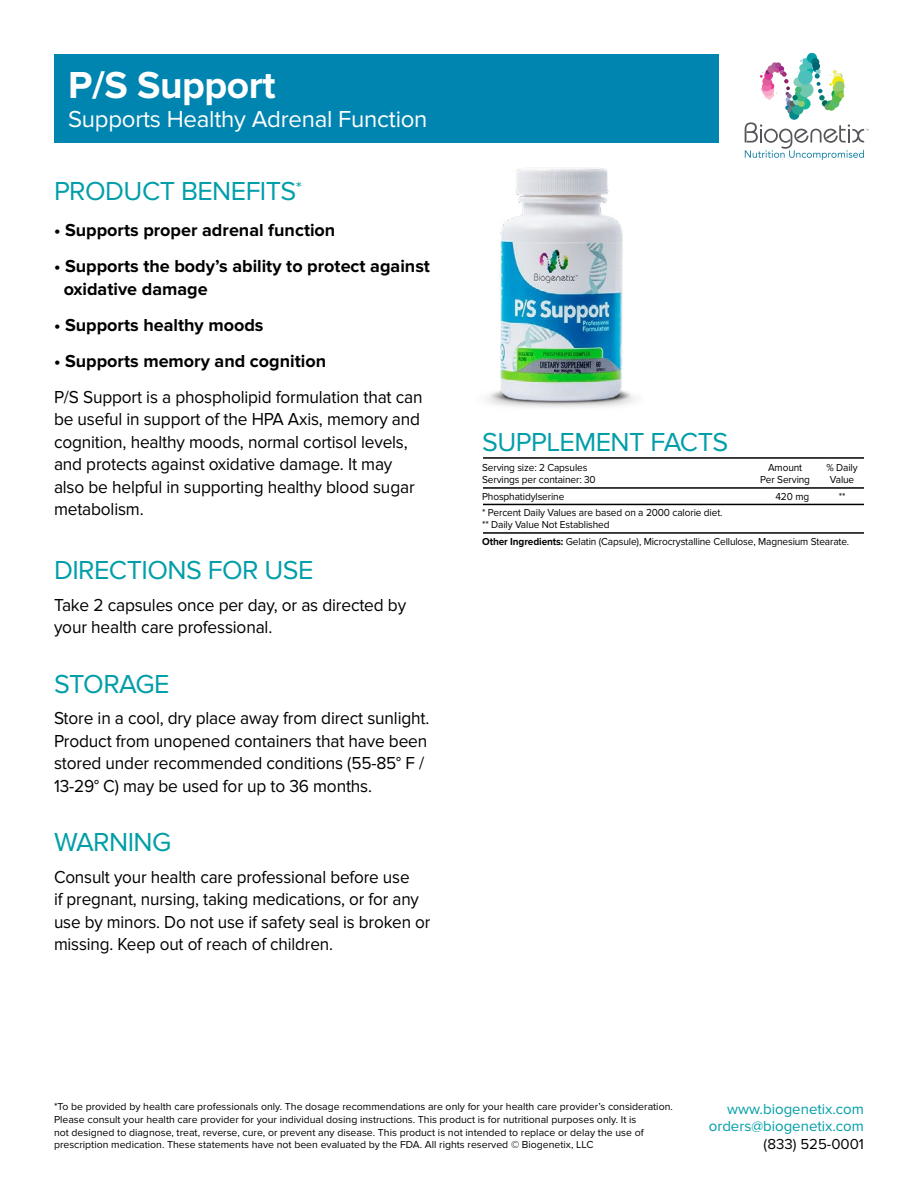
<style>
.page{position:relative;width:918px;height:1188px;background:#fff}
.page>*{position:absolute;margin:0;border:0;box-sizing:border-box;transform-origin:0 0}
.t1{font:700 39px "Proxima Nova";letter-spacing:-.01em;color:#fff}
.t2{font:27px "Proxima Nova";letter-spacing:-.02em;color:#009ea9}
.t3{font:24px "Proxima Nova";letter-spacing:-.01em;color:#fff}
.t4{font:18px/22.5px "Proxima Nova";letter-spacing:-.01em;color:#000;scale:.96 1}
.t5{font:18px/22.5px "Proxima Nova";letter-spacing:-.01em;color:#000;scale:.95 1}
.t6{font:700 18px/22.5px "Proxima Nova";color:#000}
.t7{font:15px/17.2px "Proxima Nova";color:#009ea9;text-align:right}
.t8{font:15px "Proxima Nova";color:#000}
.t9{font:10.5px/12.6px "Proxima Nova";color:#000}
.t10{font:10.5px/12px "Proxima Nova";color:#000;scale:.96 1}
.s1{font-weight:700}
</style>
<div class="page">
<div style="left:54px;top:54px;width:665px;height:88px;background:#0085b1"></div>
<svg style="left:806px;top:67px;width:7px;height:7px"></svg>
<svg style="left:799px;top:98px;width:12px;height:12px"></svg>
<div style="left:789px;top:110px;width:10px;height:10px;background:#00888a;border-radius:50%"></div>
<div style="left:792px;top:103px;width:12px;height:12px;background:#26a593;border-radius:50%"></div>
<div style="left:799px;top:82px;width:14px;height:15px;background:#72c8af;border-radius:50%"></div>
<div style="left:798px;top:70px;width:15px;height:15px;background:#4cc1bb;border-radius:50%"></div>
<div style="left:799px;top:64px;width:8px;height:8px;background:#58c3b7;border-radius:50%"></div>
<div style="left:802px;top:57px;width:12px;height:12px;background:#4cc1bb;border-radius:50%"></div>
<div style="left:807px;top:53px;width:10px;height:10px;background:#009ca7;border-radius:50%"></div>
<div style="left:811px;top:58px;width:8px;height:8px;background:#007278;border-radius:50%"></div>
<div style="left:812px;top:62px;width:8px;height:8px;background:#006271;border-radius:50%"></div>
<svg style="left:760px;top:59px;width:45px;height:51px"></svg>
<div style="left:795px;top:86px;width:7px;height:7px;background:#46b978;border-radius:50%"></div>
<svg style="left:813px;top:67px;width:31px;height:43px"></svg>
<svg style="left:745px;top:122px;width:124px;height:38px"></svg>
<hr style="left:483px;top:457px;width:381px;height:2px;background:#000">
<hr style="left:483px;top:487px;width:381px;height:2px;background:#000">
<img style="left:486px;top:168px;width:149px;height:240px">
<hr style="left:483px;top:504px;width:381px;height:1px;background:#000">
<hr style="left:483px;top:532px;width:381px;height:2px;background:#000">
<h1 class="t1" style="left:68px;top:69px;width:209px">P/S Support</h1>
<h3 class="t3" style="left:68px;top:108px;width:361px">Supports Healthy Adrenal Function</h3>
<h2 class="t2" style="left:54px;top:180px;width:250px">PRODUCT BENEFITS<sup>*</sup></h2>
<p class="t6" style="left:54px;top:220px;width:283px">• Supports proper adrenal function</p>
<p class="t6" style="left:64px;top:256px;width:368px;text-indent:-10px">• Supports the body’s ability to protect against oxidative damage</p>
<p class="t6" style="left:54px;top:315px;width:211px">• Supports healthy moods</p>
<p class="t6" style="left:54px;top:351px;width:274px">• Supports memory and cognition</p>
<p class="t4" style="left:54px;top:387px;width:386px">P/S Support is a phospholipid formulation that can be useful in support of the HPA Axis, memory and cognition, healthy moods, normal cortisol levels, and protects against oxidative damage. It may also be helpful in supporting healthy blood sugar metabolism.</p>
<h2 class="t2" style="left:54px;top:559px;width:261px">DIRECTIONS FOR USE</h2>
<p class="t4" style="left:54px;top:595px;width:368px">Take 2 capsules once per day, or as directed by your health care professional.</p>
<h2 class="t2" style="left:54px;top:672px;width:117px">STORAGE</h2>
<p class="t4" style="left:54px;top:708px;width:393px">Store in a cool, dry place away from direct sunlight.<br>Product from unopened containers that have been stored under recommended conditions (55-85° F / 13-29° C) may be used for up to 36 months.</p>
<h2 class="t2" style="left:54px;top:831px;width:119px">WARNING</h2>
<p class="t5" style="left:54px;top:866px;width:398px">Consult your health care professional before use<br>if pregnant, nursing, taking medications, or for any use by minors. Do not use if safety seal is broken or missing. Keep out of reach of children.</p>
<h2 class="t2" style="left:482px;top:431px;width:248px">SUPPLEMENT FACTS</h2>
<p class="t10" style="left:482px;top:462px;width:111px">Serving size: 2 Capsules</p>
<p class="t10" style="left:768px;top:462px;width:37px">Amount</p>
<p class="t10" style="left:827px;top:462px;width:34px">% Daily</p>
<p class="t10" style="left:482px;top:474px;width:120px">Servings per container: 30</p>
<p class="t10" style="left:760px;top:474px;width:53px">Per Serving</p>
<p class="t10" style="left:830px;top:474px;width:27px">Value</p>
<p class="t10" style="left:482px;top:491px;width:87px">Phosphatidylserine</p>
<p class="t10" style="left:775px;top:491px;width:37px">420 mg</p>
<p class="t10" style="left:839px;top:491px;width:9px">**</p>
<p class="t10" style="left:482px;top:507px;width:252px">* Percent Daily Values are based on a 2000 calorie diet. ** Daily Value Not Established</p>
<p class="t10" style="left:482px;top:536px;width:384px"><span class="s1">Other Ingredients:</span> Gelatin (Capsule), Microcrystalline Cellulose, Magnesium Stearate.</p>
<p class="t9" style="left:54px;top:1101px;width:620px">*To be provided by health care professionals only. The dosage recommendations are only for your health care provider’s consideration.<br>Please consult your health care provider for your individual dosing instructions. This product is for nutritional purposes only. It is<br>not designed to diagnose, treat, reverse, cure, or prevent any disease. This product is not intended to replace or delay the use of prescription medication. These statements have not been evaluated by the FDA. All rights reserved © Biogenetix, LLC</p>
<p class="t7" style="left:709px;top:1101px;width:157px">www.biogenetix.com orders@biogenetix.com</p>
<p class="t8" style="left:764px;top:1137px;width:102px">(833) 525-0001</p>
</div>
